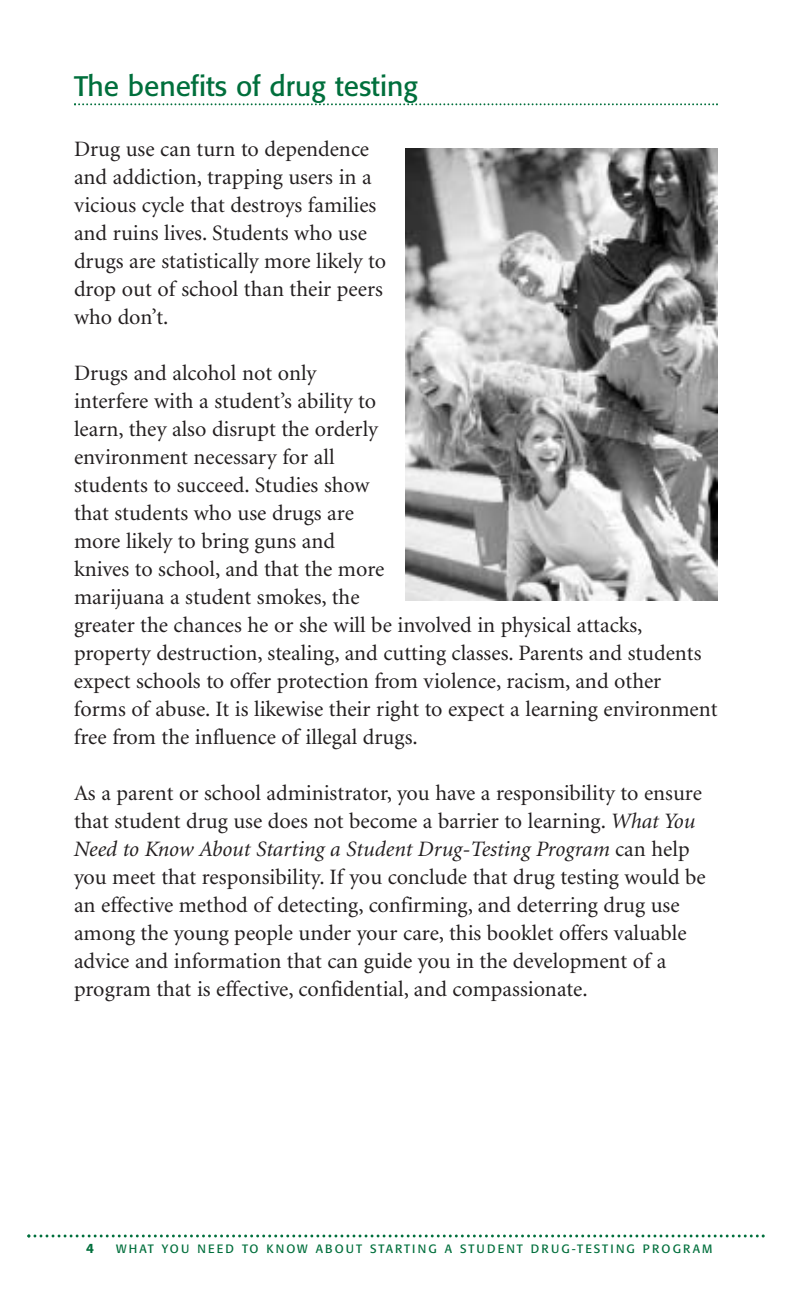
<style>
.page{position:relative;width:792px;height:1296px;background:#fff}
.page>*{position:absolute;margin:0;border:0;box-sizing:border-box;transform-origin:0 0}
.t1{font:28px "Formata";color:#006f3c}
.t2{font:22px/28px "Minion";color:#231f20}
.t3{font:700 14px "Myriad";color:#006f3c}
.t4{font:12px "Formata";letter-spacing:.175em;color:#006f3c}
.s1{font-style:italic}
</style>
<div class="page">
<svg style="left:74px;top:103px;width:644px;height:2px"></svg>
<svg style="left:27px;top:1234px;width:738px;height:4px"></svg>
<img style="left:406px;top:148px;width:312px;height:452px">
<h1 class="t1" style="left:74px;top:75px;width:345px">The benefits of drug testing</h1>
<p class="t2" style="left:74px;top:137px;width:314px">Drug use can turn to dependence and addiction, trapping users in a vicious cycle that destroys families and ruins lives. Students who use drugs are statistically more likely to drop out of school than their peers who don’t.</p>
<p class="t2" style="left:74px;top:361px;width:645px">Drugs and alcohol not only<br>interfere with a student’s ability to<br>learn, they also disrupt the orderly<br>environment necessary for all<br>students to succeed. Studies show<br>that students who use drugs are<br>more likely to bring guns and<br>knives to school, and that the more<br>marijuana a student smokes, the<br>greater the chances he or she will be involved in physical attacks, property destruction, stealing, and cutting classes. Parents and students expect schools to offer protection from violence, racism, and other forms of abuse. It is likewise their right to expect a learning environment free from the influence of illegal drugs.</p>
<p class="t2" style="left:74px;top:781px;width:633px">As a parent or school administrator, you have a responsibility to ensure that student drug use does not become a barrier to learning. <span class="s1">What You Need to Know About Starting a Student Drug-Testing Program</span> can help you meet that responsibility. If you conclude that drug testing would be an effective method of detecting, confirming, and deterring drug use among the young people under your care, this booklet offers valuable advice and information that can guide you in the development of a program that is effective, confidential, and compassionate.</p>
<p class="t3" style="left:86px;top:1243px;width:9px">4</p>
<p class="t4" style="left:116px;top:1244px;width:598px">WHAT YOU NEED TO KNOW ABOUT STARTING A STUDENT DRUG-TESTING PROGRAM</p>
</div>
